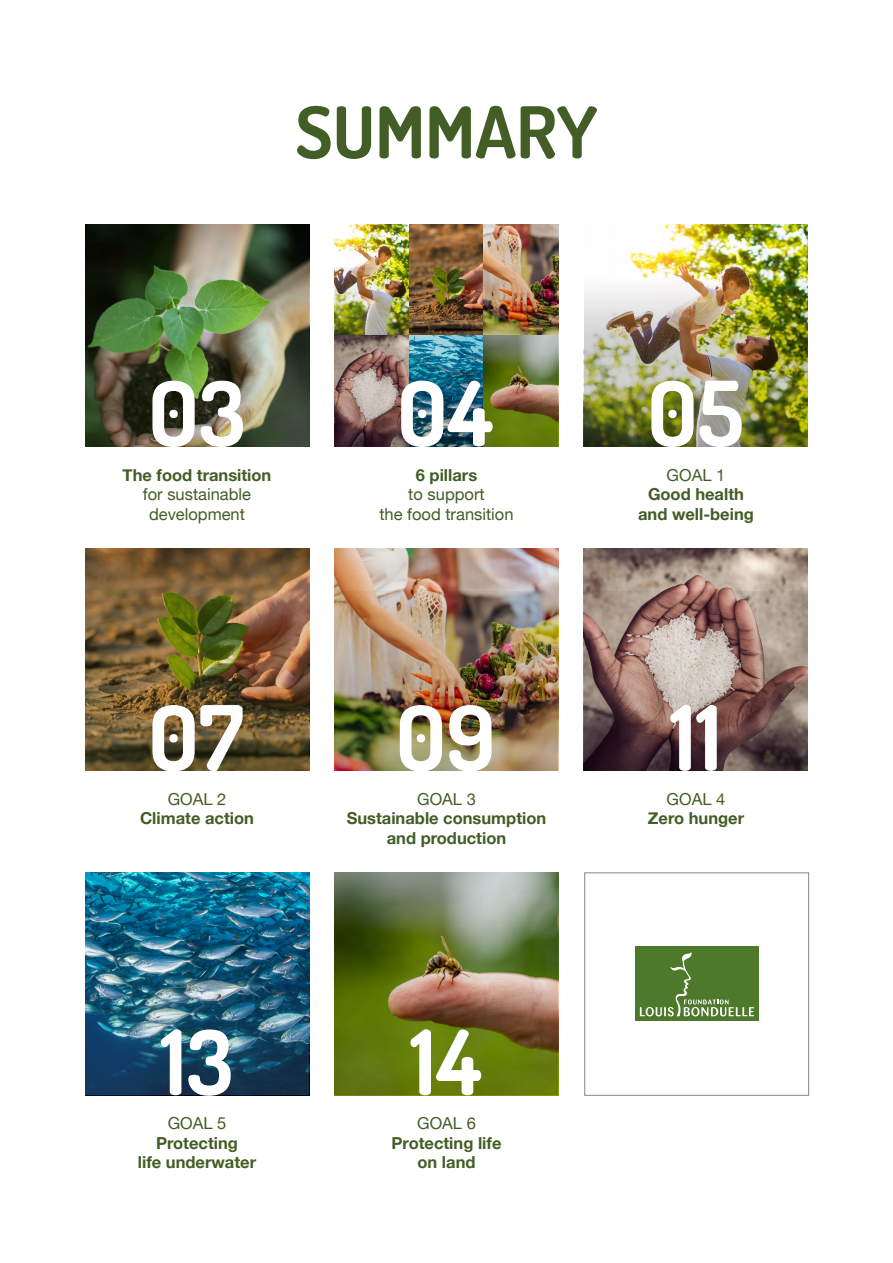
<style>
.page{position:relative;width:893px;height:1263px;background:#fff}
.page>*{position:absolute;margin:0;border:0;box-sizing:border-box;transform-origin:0 0}
.t1{font:700 90px "Dosis";color:#fff}
.t2{font:700 71.55px "Dosis";color:#425d25}
.t3{font:700 16.5px/19.5px "Helvetica Neue";color:#425d25;text-align:center}
.t4{font:16.5px/19.5px "Helvetica Neue";color:#425d25;text-align:center}
</style>
<div class="page">
<img style="left:334px;top:873px;width:224px;height:222px">
<img style="left:85px;top:873px;width:224px;height:86px">
<img style="left:334px;top:548px;width:224px;height:43px">
<div style="left:584px;top:873px;width:225px;height:222px;border:1px solid #868686"></div>
<img style="left:628px;top:224px;width:180px;height:43px">
<img style="left:584px;top:548px;width:224px;height:43px">
<img style="left:85px;top:224px;width:224px;height:222px">
<img style="left:85px;top:548px;width:224px;height:223px">
<img style="left:85px;top:959px;width:224px;height:136px">
<img style="left:334px;top:224px;width:75px;height:43px">
<svg style="left:409px;top:224px;width:75px;height:43px;background:#8b6138"></svg>
<img style="left:484px;top:224px;width:74px;height:43px">
<img style="left:334px;top:267px;width:224px;height:179px">
<img style="left:334px;top:591px;width:224px;height:180px">
<img style="left:584px;top:267px;width:224px;height:179px">
<svg style="left:584px;top:591px;width:224px;height:180px;background:#886e69"></svg>
<div style="left:635px;top:946px;width:123px;height:75px;background:#4e792a"></div>
<svg style="left:640px;top:952px;width:114px;height:64px"></svg>
<h2 class="t2" style="left:295px;top:86px;width:304px">SUMMARY</h2>
<h1 class="t1" style="left:148px;top:355px;width:99px">03</h1>
<p class="t3" style="left:123px;top:465px;width:150px">The food transition</p>
<p class="t4" style="left:143px;top:485px;width:110px">for sustainable development</p>
<h1 class="t1" style="left:148px;top:680px;width:97px">07</h1>
<p class="t4" style="left:168px;top:790px;width:60px">GOAL 2</p>
<p class="t3" style="left:140px;top:809px;width:115px">Climate action</p>
<h1 class="t1" style="left:161px;top:1004px;width:74px">13</h1>
<p class="t4" style="left:168px;top:1114px;width:60px">GOAL 5</p>
<p class="t3" style="left:138px;top:1133px;width:120px">Protecting<br>life underwater</p>
<h1 class="t1" style="left:397px;top:355px;width:97px">04</h1>
<p class="t3" style="left:416px;top:465px;width:63px">6 pillars</p>
<p class="t4" style="left:379px;top:485px;width:136px">to support<br>the food transition</p>
<h1 class="t1" style="left:396px;top:680px;width:101px">09</h1>
<p class="t4" style="left:417px;top:790px;width:60px">GOAL 3</p>
<p class="t3" style="left:347px;top:809px;width:201px">Sustainable consumption and production</p>
<h1 class="t1" style="left:410px;top:1004px;width:73px">14</h1>
<p class="t4" style="left:417px;top:1114px;width:60px">GOAL 6</p>
<p class="t3" style="left:392px;top:1133px;width:111px">Protecting life on land</p>
<h1 class="t1" style="left:647px;top:355px;width:98px">05</h1>
<p class="t4" style="left:667px;top:466px;width:60px">GOAL 1</p>
<p class="t3" style="left:638px;top:485px;width:117px">Good health and well-being</p>
<h1 class="t1" style="left:670px;top:680px;width:53px">11</h1>
<p class="t4" style="left:667px;top:790px;width:60px">GOAL 4</p>
<p class="t3" style="left:648px;top:809px;width:98px">Zero hunger</p>
</div>
